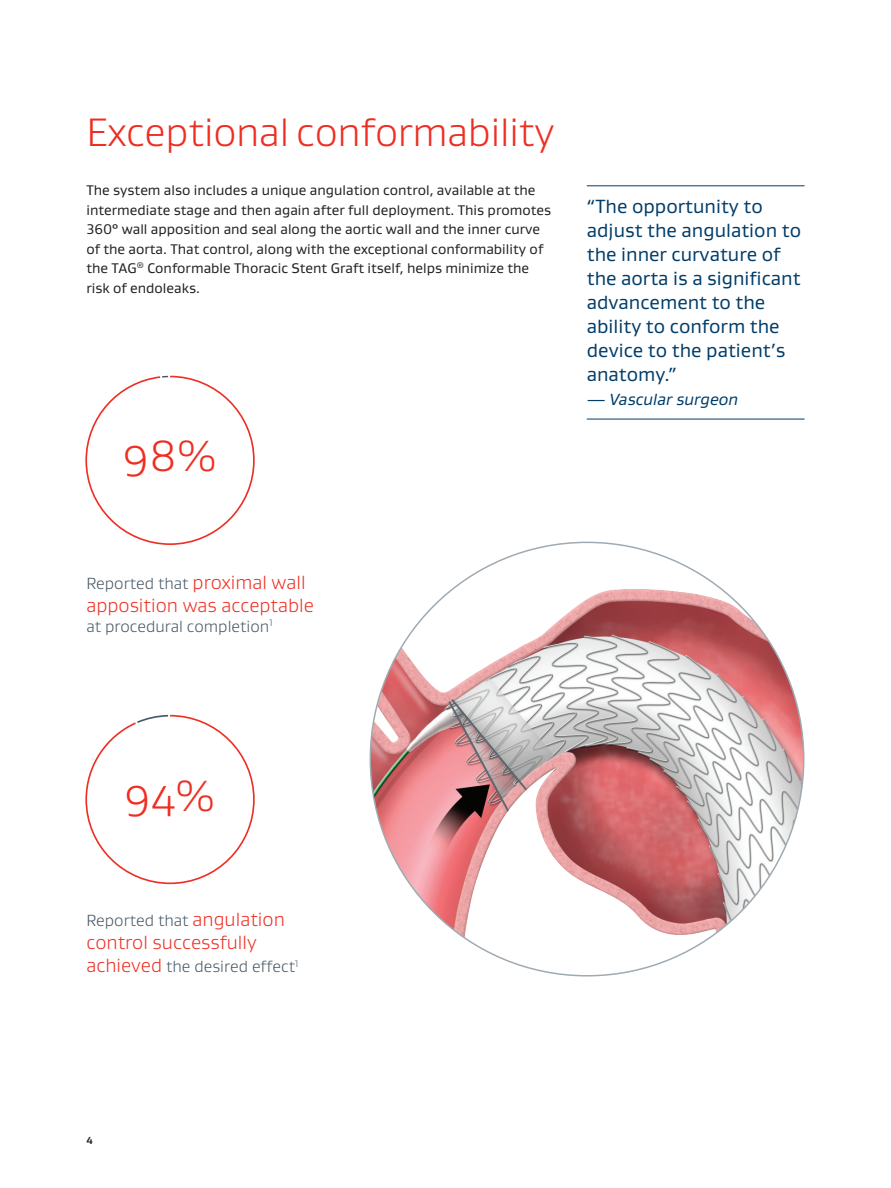
<style>
.page{position:relative;width:891px;height:1188px;background:#fff}
.page>*{position:absolute;margin:0;border:0;box-sizing:border-box;transform-origin:0 0}
.t1{font:300 44.55px "Gore Gustan";color:#ee2e22}
.Page_Title_27_32_5_S{font:300 40.5px "Gore Gustan";letter-spacing:-.005em;color:#ee2e22}
.Callout_Text_13_16{font:19.5px/24px "Gore Gustan";color:#003d6a}
.t2{font:300 19.5px "Gore Gustan";color:#ee2e22}
.t3{font:300 16.5px "Gore Gustan";color:#475865}
.Callout_Text_13_16-2{font:italic 16.5px "Gore Gustan";color:#003d6a}
.Body_Text_9_5_13{font:14.25px/19.5px "Gore Gustan";color:#231f20}
.t4{font:700 10.5px "Gore Gustan";color:#231f20}
.s1{font-size:19.5px;color:#ee2e22}
</style>
<div class="page">
<hr style="left:587px;top:185px;width:218px;height:1px;background:#003d6a">
<hr style="left:587px;top:419px;width:218px;height:1px;background:#003d6a">
<svg style="left:85px;top:375px;width:170px;height:170px"></svg>
<svg style="left:85px;top:714px;width:170px;height:171px"></svg>
<img style="left:370px;top:542px;width:434px;height:434px;border-radius:217px">
<p class="Page_Title_27_32_5_S" style="left:86px;top:107px;width:470px">Exceptional conformability</p>
<p class="Body_Text_9_5_13" style="left:86px;top:180px;width:466px">The system also includes a unique angulation control, available at the intermediate stage and then again after full deployment. This promotes 360° wall apposition and seal along the aortic wall and the inner curve of the aorta. That control, along with the exceptional conformability of the TAG<sup>®</sup> Conformable Thoracic Stent Graft itself, helps minimize the risk of endoleaks.</p>
<p class="t1" style="left:122px;top:428px;width:96px">98%</p>
<p class="Callout_Text_13_16" style="left:587px;top:194px;width:216px">“The opportunity to adjust the angulation to the inner curvature of the aorta is a significant advancement to the ability to conform the device to the patient’s anatomy.”</p>
<p class="Callout_Text_13_16-2" style="left:587px;top:389px;width:153px">— Vascular surgeon</p>
<p class="t3" style="left:86px;top:572px;width:221px">Reported that <span class="s1">proximal wall</span></p>
<p class="t2" style="left:86px;top:593px;width:229px">apposition was acceptable</p>
<p class="t3" style="left:86px;top:616px;width:188px">at procedural completion<sup>1</sup></p>
<p class="t1" style="left:124px;top:767px;width:93px">94%</p>
<p class="t3" style="left:86px;top:910px;width:200px">Reported that <span class="s1">angulation</span></p>
<p class="t2" style="left:86px;top:930px;width:172px">control successfully</p>
<p class="t3" style="left:86px;top:956px;width:214px"><span class="s1">achieved</span> the desired effect<sup>1</sup></p>
<p class="t4" style="left:86px;top:1133px;width:8px">4</p>
</div>
